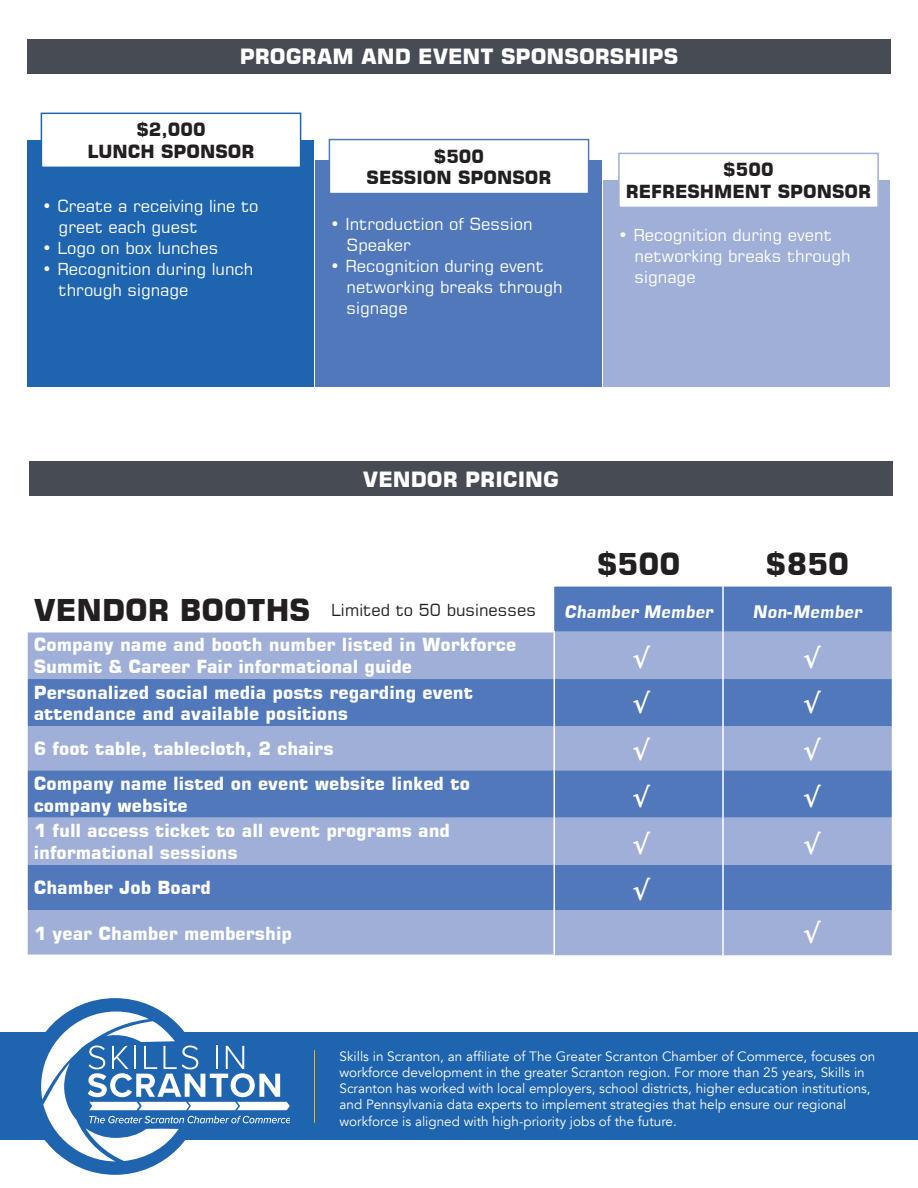
<style>
.page{position:relative;width:918px;height:1188px;background:#fff}
.page>*{position:absolute;margin:0;border:0;box-sizing:border-box;transform-origin:0 0}
.t1{font:700 30px "Square 721 BT";color:#231f20}
.t2{font:700 27px "Square 721 BT";color:#fff}
.t3{font:700 21px "Square 721 BT";color:#fff}
.t4{font:700 18px/21.6px "Square 721 BT";color:#fff}
.t5{font:700 18px "Square 721 BT";color:#231f20}
.t6{font:italic 700 17.25px "Square 721";color:#fff}
.t7{font:16.5px/21px "Square 721 BT";color:#fff}
.t8{font:16.5px "Square 721 BT";color:#231f20}
.t9{font:13.5px/16.2px "Avenir";color:#fff}
</style>
<div class="page">
<div style="left:554px;top:587px;width:338px;height:45px;background:#5078bb"></div>
<div style="left:28px;top:632px;width:864px;height:323px;background:#9fafd8"></div>
<svg style="left:28px;top:679px;width:864px;height:231px;fill:#5078bb"></svg>
<hr style="left:28px;top:631px;width:527px;height:2px;background:#fff">
<hr style="left:554px;top:633px;width:1px;height:46px;background:#fff">
<hr style="left:554px;top:679px;width:1px;height:47px;background:#fff">
<hr style="left:554px;top:726px;width:1px;height:44px;background:#fff">
<hr style="left:554px;top:770px;width:1px;height:48px;background:#fff">
<hr style="left:554px;top:818px;width:1px;height:47px;background:#fff">
<hr style="left:554px;top:865px;width:1px;height:45px;background:#fff">
<hr style="left:554px;top:910px;width:1px;height:45px;background:#fff">
<hr style="left:722px;top:587px;width:2px;height:45px;background:#fff">
<hr style="left:722px;top:632px;width:2px;height:47px;background:#fff">
<hr style="left:722px;top:679px;width:2px;height:47px;background:#fff">
<hr style="left:722px;top:726px;width:2px;height:44px;background:#fff">
<hr style="left:722px;top:770px;width:2px;height:48px;background:#fff">
<hr style="left:722px;top:818px;width:2px;height:47px;background:#fff">
<hr style="left:722px;top:865px;width:2px;height:45px;background:#fff">
<hr style="left:722px;top:910px;width:2px;height:45px;background:#fff">
<div style="left:0;top:1032px;width:918px;height:108px;background:#1e64af"></div>
<div style="left:27px;top:998px;width:176px;height:177px;background:#1e64af;border-radius:50%"></div>
<svg style="left:41px;top:1012px;width:249px;height:149px"></svg>
<hr style="left:314px;top:1050px;width:1px;height:73px;background:#ffb100">
<div style="left:28px;top:140px;width:286px;height:247px;background:#1e64af"></div>
<div style="left:316px;top:160px;width:286px;height:227px;background:#5078bb"></div>
<div style="left:604px;top:180px;width:286px;height:207px;background:#9fafd8"></div>
<div style="left:41px;top:113px;width:260px;height:54px;background:#fff"></div>
<div style="left:41px;top:113px;width:260px;height:55px;border:2px solid #1e64af"></div>
<div style="left:329px;top:140px;width:260px;height:54px;background:#fff"></div>
<div style="left:329px;top:139px;width:260px;height:55px;border:2px solid #5078bb"></div>
<div style="left:619px;top:153px;width:259px;height:54px;background:#fff"></div>
<div style="left:618px;top:153px;width:261px;height:55px;border:2px solid #9fafd8"></div>
<div style="left:27px;top:39px;width:864px;height:35px;background:#464b54"></div>
<div style="left:29px;top:461px;width:864px;height:35px;background:#464b54"></div>
<p class="t3" style="left:240px;top:44px;width:440px">PROGRAM AND EVENT SPONSORSHIPS</p>
<p class="t5" style="left:136px;top:119px;width:71px">$2,000</p>
<p class="t5" style="left:88px;top:141px;width:168px">LUNCH SPONSOR</p>
<p class="t5" style="left:434px;top:145px;width:52px">$500</p>
<p class="t5" style="left:367px;top:167px;width:186px">SESSION SPONSOR</p>
<p class="t5" style="left:723px;top:159px;width:52px">$500</p>
<p class="t5" style="left:626px;top:181px;width:247px">REFRESHMENT SPONSOR</p>
<p class="t7" style="left:59px;top:195px;width:201px;text-indent:-16px">• Create a receiving line to greet each guest</p>
<p class="t7" style="left:42px;top:237px;width:178px">• Logo on box lunches</p>
<p class="t7" style="left:59px;top:258px;width:196px;text-indent:-16px">• Recognition during lunch through signage</p>
<p class="t7" style="left:347px;top:213px;width:187px;text-indent:-16px">• Introduction of Session<br>Speaker</p>
<p class="t7" style="left:347px;top:255px;width:217px;text-indent:-16px">• Recognition during event networking breaks through signage</p>
<p class="t7" style="left:635px;top:224px;width:217px;text-indent:-16px">• Recognition during event networking breaks through signage</p>
<p class="t3" style="left:363px;top:466px;width:197px">VENDOR PRICING</p>
<p class="t1" style="left:597px;top:546px;width:85px">$500</p>
<p class="t1" style="left:765px;top:546px;width:85px">$850</p>
<p class="t1" style="left:34px;top:591px;width:278px">VENDOR BOOTHS</p>
<p class="t6" style="left:564px;top:601px;width:151px">Chamber Member</p>
<p class="t6" style="left:753px;top:601px;width:111px">Non-Member</p>
<p class="t4" style="left:34px;top:634px;width:484px">Company name and booth number listed in Workforce<br>Summit &amp; Career Fair informational guide</p>
<p class="t4" style="left:34px;top:681px;width:441px">Personalized social media posts regarding event attendance and available positions</p>
<p class="t4" style="left:34px;top:738px;width:301px">6 foot table, tablecloth, 2 chairs</p>
<p class="t4" style="left:34px;top:773px;width:438px">Company name listed on event website linked to company website</p>
<p class="t4" style="left:34px;top:820px;width:418px">1 full access ticket to all event programs and informational sessions</p>
<p class="t4" style="left:34px;top:877px;width:179px">Chamber Job Board</p>
<p class="t4" style="left:34px;top:922px;width:260px">1 year Chamber membership</p>
<p class="t8" style="left:331px;top:600px;width:207px">Limited to 50 businesses</p>
<p class="t2" style="left:633px;top:642px;width:19px">√</p>
<p class="t2" style="left:803px;top:642px;width:19px">√</p>
<p class="t2" style="left:633px;top:687px;width:19px">√</p>
<p class="t2" style="left:803px;top:687px;width:19px">√</p>
<p class="t2" style="left:633px;top:734px;width:19px">√</p>
<p class="t2" style="left:803px;top:734px;width:19px">√</p>
<p class="t2" style="left:633px;top:781px;width:19px">√</p>
<p class="t2" style="left:803px;top:781px;width:19px">√</p>
<p class="t2" style="left:633px;top:827px;width:19px">√</p>
<p class="t2" style="left:803px;top:827px;width:19px">√</p>
<p class="t2" style="left:633px;top:874px;width:19px">√</p>
<p class="t2" style="left:803px;top:917px;width:19px">√</p>
<p class="t9" style="left:340px;top:1048px;width:537px">Skills in Scranton, an affiliate of The Greater Scranton Chamber of Commerce, focuses on workforce development in the greater Scranton region. For more than 25 years, Skills in Scranton has worked with local employers, school districts, higher education institutions, and Pennsylvania data experts to implement strategies that help ensure our regional workforce is aligned with high-priority jobs of the future.</p>
</div>
